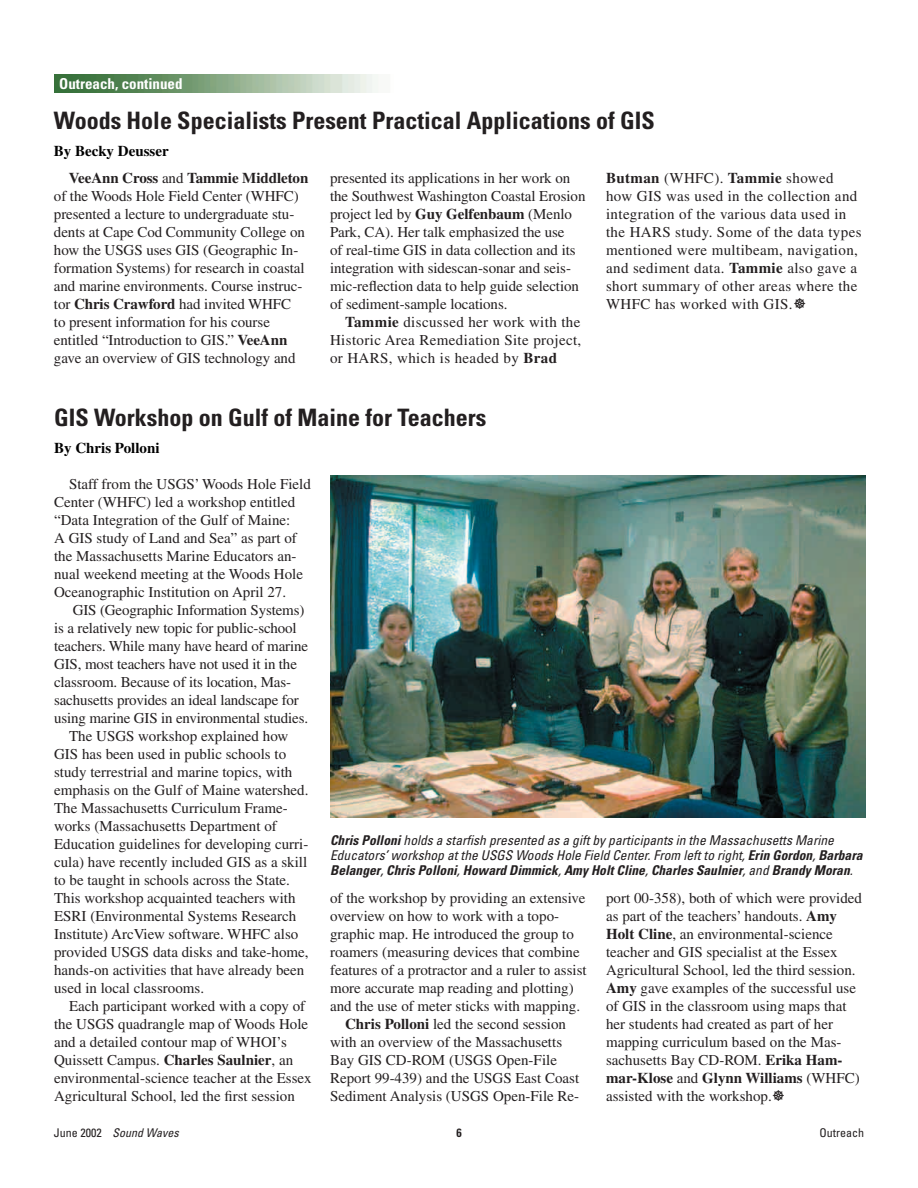
<style>
.page{position:relative;width:918px;height:1188px;background:#fff}
.page>*{position:absolute;margin:0;border:0;box-sizing:border-box;transform-origin:0 0}
.t1{font:700 condensed 24px "Univers";color:#231f20}
.t2{font:15px/18px "Times";color:#231f20}
.t3{font:15px/18px "Times";letter-spacing:.025em;color:#231f20}
.t4{font:700 15px "Times";color:#000}
.t5{font:700 condensed 15px "Univers";color:#fff}
.t6{font:italic condensed 13.5px/15px "Univers";color:#231f20}
.t7{font:italic condensed 12px "Univers";color:#231f20}
.t8{font:condensed 12px "Univers";color:#231f20}
.t9{font:700 condensed 12px "Univers";color:#231f20}
.s1{font-weight:700}
.s2{font-style:normal}
</style>
<div class="page">
<img style="left:54px;top:75px;width:324px;height:18px">
<img style="left:330px;top:476px;width:535px;height:341px">
<p class="t5" style="left:59px;top:78px;width:125px">Outreach, continued</p>
<h1 class="t1" style="left:54px;top:112px;width:602px">Woods Hole Specialists Present Practical Applications of GIS</h1>
<p class="t4" style="left:54px;top:146px;width:116px">By Becky Deusser</p>
<p class="t2" style="left:330px;top:170px;width:257px">presented its applications in her work on the Southwest Washington Coastal Erosion project led by <span class="s1">Guy Gelfenbaum</span> (Menlo Park, CA). Her talk emphasized the use<br>of real-time GIS in data collection and its integration with sidescan-sonar and seis&shy;mic-reflection data to help guide selection of sediment-sample locations.</p>
<p class="t2" style="left:330px;top:314px;width:253px;text-align:justify;text-indent:15px"><span class="s1">Tammie</span> discussed her work with the Historic Area Remediation Site project, or HARS, which is headed by <span class="s1">Brad</span></p>
<p class="t2" style="left:54px;top:170px;width:256px;text-indent:15px"><span class="s1">VeeAnn Cross</span> and <span class="s1">Tammie Middleton </span>of the Woods Hole Field Center (WHFC) presented a lecture to undergraduate stu&shy;dents at Cape Cod Community College on how the USGS uses GIS (Geographic In&shy;formation Systems) for research in coastal and marine environments. Course instruc&shy;tor <span class="s1">Chris Crawford</span> had invited WHFC<br>to present information for his course entitled “Introduction to GIS.” <span class="s1">VeeAnn </span>gave an overview of GIS technology and</p>
<p class="t3" style="left:606px;top:170px;width:257px"><span class="s1">Butman</span> (WHFC). <span class="s1">Tammie</span> showed how GIS was used in the collection and integration of the various data used in the HARS study. Some of the data types mentioned were multibeam, navigation, and sediment data. <span class="s1">Tammie</span> also gave a short summary of other areas where the WHFC has worked with GIS.</p>
<h1 class="t1" style="left:54px;top:409px;width:434px">GIS Workshop on Gulf of Maine for Teachers</h1>
<p class="t4" style="left:54px;top:443px;width:107px">By Chris Polloni</p>
<p class="t2" style="left:54px;top:476px;width:258px;text-indent:15px">Staff from the USGS’ Woods Hole Field Center (WHFC) led a workshop entitled “Data Integration of the Gulf of Maine:<br>A GIS study of Land and Sea” as part of the Massachusetts Marine Educators an&shy;nual weekend meeting at the Woods Hole Oceanographic Institution on April 27.</p>
<p class="t2" style="left:73px;top:602px;width:233px">GIS (Geographic Information Systems)</p>
<p class="t2" style="left:54px;top:620px;width:244px">is a relatively new topic for public-school</p>
<p class="t2" style="left:54px;top:638px;width:256px">teachers. While many have heard of marine</p>
<p class="t2" style="left:54px;top:656px;width:244px">GIS, most teachers have not used it in the</p>
<p class="t2" style="left:54px;top:674px;width:239px">classroom. Because of its location, Mas-</p>
<p class="t2" style="left:54px;top:692px;width:246px">sachusetts provides an ideal landscape for</p>
<p class="t2" style="left:54px;top:710px;width:256px">using marine GIS in environmental studies.</p>
<p class="t2" style="left:69px;top:728px;width:221px">The USGS workshop explained how</p>
<p class="t2" style="left:54px;top:746px;width:234px">GIS has been used in public schools to</p>
<p class="t2" style="left:54px;top:764px;width:240px">study terrestrial and marine topics, with</p>
<p class="t2" style="left:54px;top:782px;width:256px">emphasis on the Gulf of Maine watershed.</p>
<p class="t2" style="left:54px;top:800px;width:235px">The Massachusetts Curriculum Frame-</p>
<p class="t2" style="left:54px;top:818px;width:224px">works (Massachusetts Department of</p>
<p class="t2" style="left:54px;top:836px;width:256px">Education guidelines for developing curri-</p>
<p class="t2" style="left:54px;top:854px;width:255px">cula) have recently included GIS as a skill</p>
<p class="t2" style="left:54px;top:872px;width:237px">to be taught in schools across the State.</p>
<p class="t2" style="left:54px;top:890px;width:243px">This workshop acquainted teachers with</p>
<p class="t2" style="left:54px;top:908px;width:244px">ESRI (Environmental Systems Research</p>
<p class="t2" style="left:54px;top:926px;width:246px">Institute) ArcView software. WHFC also</p>
<p class="t2" style="left:54px;top:944px;width:256px">provided USGS data disks and take-home,</p>
<p class="t2" style="left:54px;top:962px;width:252px">hands-on activities that have already been</p>
<p class="t2" style="left:54px;top:980px;width:152px">used in local classrooms.</p>
<p class="t2" style="left:69px;top:998px;width:238px">Each participant worked with a copy of</p>
<p class="t2" style="left:54px;top:1016px;width:256px">the USGS quadrangle map of Woods Hole</p>
<p class="t2" style="left:54px;top:1034px;width:234px">and a detailed contour map of WHOI’s</p>
<p class="t2" style="left:54px;top:1052px;width:241px">Quissett Campus. <span class="s1">Charles Saulnier</span>, an</p>
<p class="t2" style="left:54px;top:1070px;width:259px">environmental-science teacher at the Essex</p>
<p class="t2" style="left:54px;top:1088px;width:242px">Agricultural School, led the first session</p>
<p class="t6" style="left:330px;top:834px;width:537px"><span class="s1">Chris Polloni</span>holds a starfish presented as a giftby participants in the Massachusetts Marine<br>Educators’workshop atthe USGS Woods Hole Field Center.From leftto right,<span class="s1">Erin Gordon</span>,<span class="s1">Barbara<br>Belanger</span>,<span class="s1">Chris Polloni</span>,<span class="s1">Howard Dimmick</span>,<span class="s1">Amy HoltCline</span>,<span class="s1">Charles Saulnier</span>,and <span class="s1">Brandy Moran</span>.</p>
<p class="t2" style="left:330px;top:890px;width:257px">of the workshop by providing an extensive</p>
<p class="t2" style="left:330px;top:908px;width:231px">overview on how to work with a topo-</p>
<p class="t2" style="left:330px;top:926px;width:245px">graphic map. He introduced the group to</p>
<p class="t2" style="left:330px;top:944px;width:251px">roamers (measuring devices that combine</p>
<p class="t2" style="left:330px;top:962px;width:258px">features of a protractor and a ruler to assist</p>
<p class="t2" style="left:330px;top:980px;width:245px">more accurate map reading and plotting)</p>
<p class="t2" style="left:330px;top:998px;width:252px">and the use of meter sticks with mapping.</p>
<p class="t2" style="left:345px;top:1016px;width:222px"><span class="s1">Chris Polloni</span> led the second session</p>
<p class="t2" style="left:330px;top:1034px;width:234px">with an overview of the Massachusetts</p>
<p class="t2" style="left:330px;top:1052px;width:228px">Bay GIS CD-ROM (USGS Open-File</p>
<p class="t2" style="left:330px;top:1070px;width:251px">Report 99-439) and the USGS East Coast</p>
<p class="t2" style="left:330px;top:1088px;width:251px">Sediment Analysis (USGS Open-File Re-</p>
<p class="t2" style="left:606px;top:890px;width:257px">port 00-358), both of which were provided as part of the teachers’ handouts. <span class="s1">Amy Holt Cline</span>, an environmental-science teacher and GIS specialist at the Essex Agricultural School, led the third session.<br><span class="s1">Amy</span> gave examples of the successful use of GIS in the classroom using maps that her students had created as part of her mapping curriculum based on the Mas&shy;sachusetts Bay CD-ROM. <span class="s1">Erika Ham&shy;mar-Klose</span> and <span class="s1">Glynn Williams</span> (WHFC) assisted with the workshop.</p>
<p class="t7" style="left:54px;top:1128px;width:129px"><span class="s2">June 2002</span> Sound Waves</p>
<p class="t9" style="left:457px;top:1128px;width:7px">6</p>
<p class="t8" style="left:819px;top:1129px;width:46px">Outreach</p>
</div>
